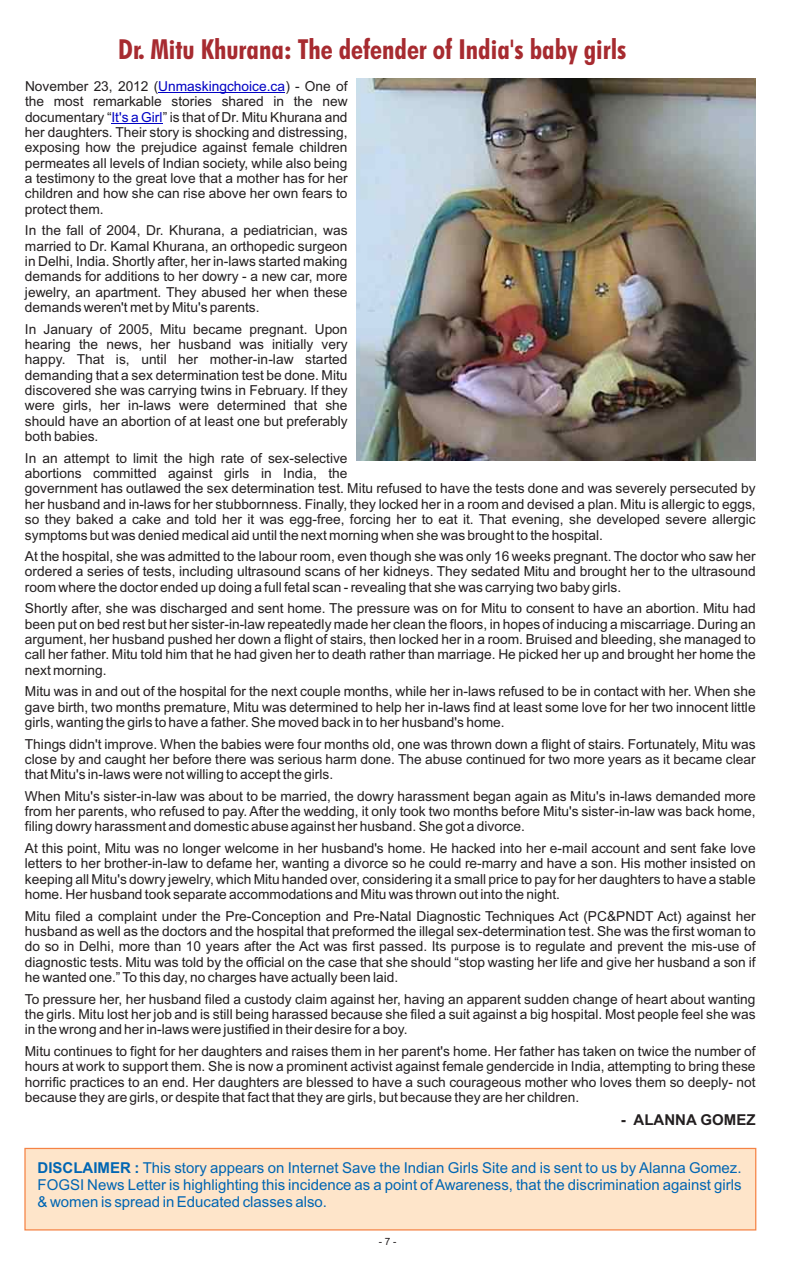
<style>
.page{position:relative;width:799px;height:1283px;background:#fff}
.page>*{position:absolute;margin:0;border:0;box-sizing:border-box;transform-origin:0 0}
.t1{font:700 condensed 27.62px "Futura BT";color:#a72b30}
.t2{font:15px/16.8px "Arial";color:#0166b3;text-align:justify}
.t3{font:700 15px "Arial";color:#231f20}
.t4{font:13.75px/15.4px "Arial";color:#231f20;text-align:justify}
.s1{color:#0000c4}
.s2{font-weight:700}
</style>
<div class="page">
<div style="left:24px;top:1147px;width:733px;height:84px;background:#fee5ca"></div>
<hr style="left:158px;top:92px;width:127px;height:1px;background:#0000c4">
<hr style="left:112px;top:123px;width:51px;height:1px;background:#0000c4">
<img style="left:357px;top:78px;width:399px;height:382px">
<h1 class="t1" style="left:118px;top:38px;width:510px">Dr. Mitu Khurana: The defender of India's baby girls</h1>
<p class="t4" style="left:25px;top:80px;width:324px">November 23, 2012 (<span class="s1">Unmaskingchoice.ca</span>) - One of the most remarkable stories shared in the new documentary “<span class="s1">It's a Girl</span>” is that of Dr. Mitu Khurana and her daughters. Their story is shocking and distressing, exposing how the prejudice against female children permeates all levels of Indian society, while also being a testimony to the great love that a mother has for her children and how she can rise above her own fears to protect them.</p>
<p class="t4" style="left:25px;top:224px;width:324px">In the fall of 2004, Dr. Khurana, a pediatrician, was married to Dr. Kamal Khurana, an orthopedic surgeon in Delhi, India. Shortly after, her in-laws started making demands for additions to her dowry - a new car, more jewelry, an apartment. They abused her when these demands weren't met by Mitu's parents.</p>
<p class="t4" style="left:25px;top:322px;width:324px">In January of 2005, Mitu became pregnant. Upon hearing the news, her husband was initially very happy. That is, until her mother-in-law started demanding that a sex determination test be done. Mitu discovered she was carrying twins in February. If they were girls, her in-laws were determined that she should have an abortion of at least one but preferably both babies.</p>
<p class="t4" style="left:25px;top:451px;width:732px;text-align:left">In an attempt to limit the high rate of sex-selective<br>abortions committed against girls in India, the<br>government has outlawed the sex determination test. Mitu refused to have the tests done and was severely persecuted by her husband and in-laws for her stubbornness. Finally, they locked her in a room and devised a plan. Mitu is allergic to eggs, so they baked a cake and told her it was egg-free, forcing her to eat it. That evening, she developed severe allergic symptoms but was denied medical aid until the next morning when she was brought to the hospital.</p>
<p class="t4" style="left:25px;top:550px;width:732px">At the hospital, she was admitted to the labour room, even though she was only 16 weeks pregnant. The doctor who saw her ordered a series of tests, including ultrasound scans of her kidneys. They sedated Mitu and brought her to the ultrasound room where the doctor ended up doing a full fetal scan - revealing that she was carrying two baby girls.</p>
<p class="t4" style="left:25px;top:602px;width:732px">Shortly after, she was discharged and sent home. The pressure was on for Mitu to consent to have an abortion. Mitu had been put on bed rest but her sister-in-law repeatedly made her clean the floors, in hopes of inducing a miscarriage. During an argument, her husband pushed her down a flight of stairs, then locked her in a room. Bruised and bleeding, she managed to call her father. Mitu told him that he had given her to death rather than marriage. He picked her up and brought her home the next morning.</p>
<p class="t4" style="left:25px;top:685px;width:732px">Mitu was in and out of the hospital for the next couple months, while her in-laws refused to be in contact with her. When she gave birth, two months premature, Mitu was determined to help her in-laws find at least some love for her two innocent little girls, wanting the girls to have a father. She moved back in to her husband's home.</p>
<p class="t4" style="left:25px;top:737px;width:732px">Things didn't improve. When the babies were four months old, one was thrown down a flight of stairs. Fortunately, Mitu was close by and caught her before there was serious harm done. The abuse continued for two more years as it became clear that Mitu's in-laws were not willing to accept the girls.</p>
<p class="t4" style="left:25px;top:789px;width:732px">When Mitu's sister-in-law was about to be married, the dowry harassment began again as Mitu's in-laws demanded more from her parents, who refused to pay. After the wedding, it only took two months before Mitu's sister-in-law was back home, filing dowry harassment and domestic abuse against her husband. She got a divorce.</p>
<p class="t4" style="left:25px;top:841px;width:732px">At this point, Mitu was no longer welcome in her husband's home. He hacked into her e-mail account and sent fake love letters to her brother-in-law to defame her, wanting a divorce so he could re-marry and have a son. His mother insisted on keeping all Mitu's dowry jewelry, which Mitu handed over, considering it a small price to pay for her daughters to have a stable home. Her husband took separate accommodations and Mitu was thrown out into the night.</p>
<p class="t4" style="left:25px;top:909px;width:732px">Mitu filed a complaint under the Pre-Conception and Pre-Natal Diagnostic Techniques Act (PC&amp;PNDT Act) against her husband as well as the doctors and the hospital that preformed the illegal sex-determination test. She was the first woman to do so in Delhi, more than 10 years after the Act was first passed. Its purpose is to regulate and prevent the mis-use of diagnostic tests. Mitu was told by the official on the case that she should “stop wasting her life and give her husband a son if he wanted one.” To this day, no charges have actually been laid.</p>
<p class="t4" style="left:25px;top:992px;width:732px">To pressure her, her husband filed a custody claim against her, having an apparent sudden change of heart about wanting the girls. Mitu lost her job and is still being harassed because she filed a suit against a big hospital. Most people feel she was in the wrong and her in-laws were justified in their desire for a boy.</p>
<p class="t4" style="left:25px;top:1044px;width:732px">Mitu continues to fight for her daughters and raises them in her parent's home. Her father has taken on twice the number of hours at work to support them. She is now a prominent activist against female gendercide in India, attempting to bring these horrific practices to an end. Her daughters are blessed to have a such courageous mother who loves them so deeply- not because they are girls, or despite that fact that they are girls, but because they are her children.</p>
<p class="t3" style="left:621px;top:1114px;width:136px">- ALANNA GOMEZ</p>
<p class="t2" style="left:38px;top:1161px;width:705px"><span class="s2">DISCLAIMER :</span> This story appears on Internet Save the Indian Girls Site and is sent to us by Alanna Gomez.<br>FOGSI News Letter is highlighting this incidence as a point of Awareness, that the discrimination against girls &amp; women is spread in Educated classes also.</p>
</div>
